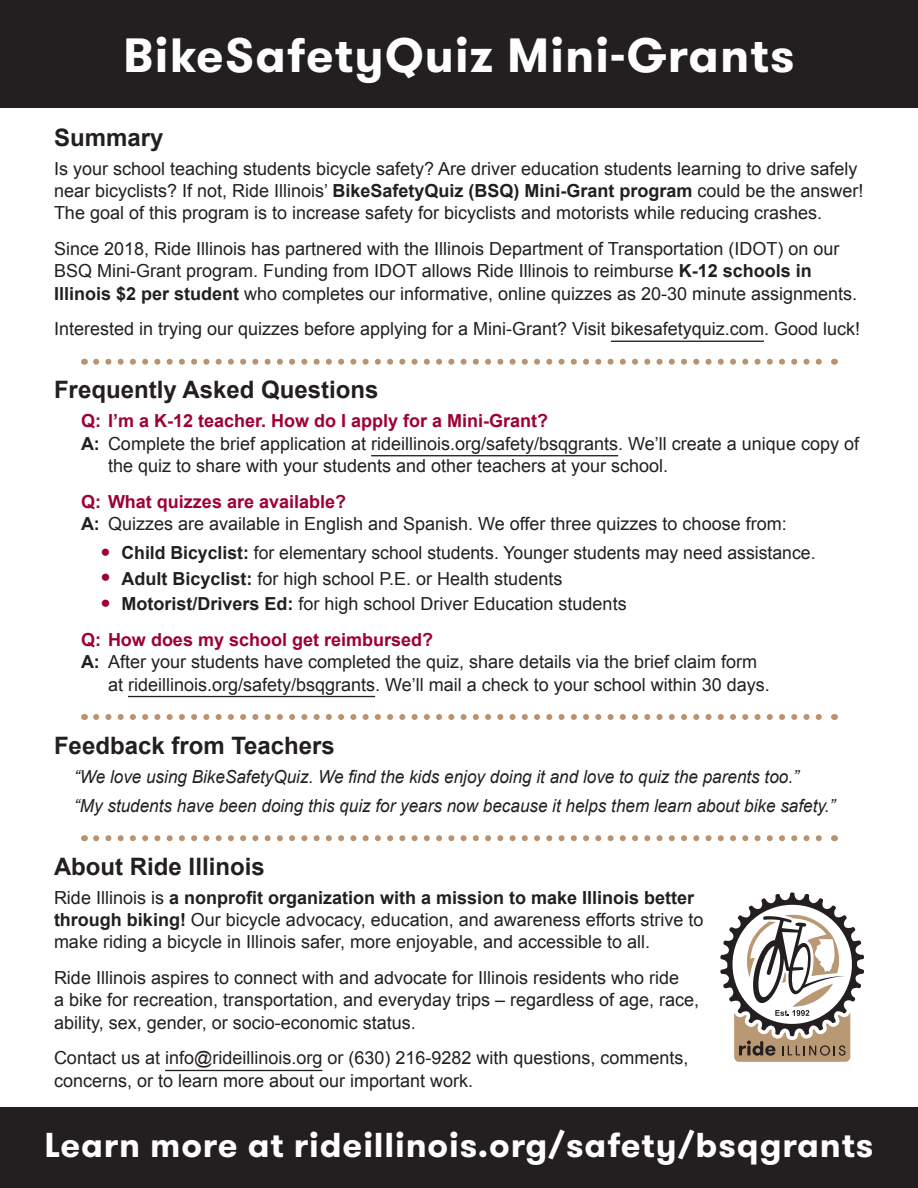
<style>
.page{position:relative;width:918px;height:1188px;background:#fff}
.page>*{position:absolute;margin:0;border:0;box-sizing:border-box;transform-origin:0 0}
.A_Head{font:700 48px "GT Walsheim";letter-spacing:.025em;color:#fff}
.A_Footer{font:700 34.5px "GT Walsheim";letter-spacing:.025em;color:#fff}
.B_Head_with_Rule{font:700 24px "Arial";color:#231f20}
.B_Head{font:700 24px "Arial";color:#231f20}
.Body{font:18px/22.2px "Arial";color:#231f20}
.Answer_Last{font:18px/22.2px "Arial";color:#231f20}
.Question_Red{font:700 18px "Arial";color:#9e0035}
.Testimonials_-_Last{font:italic 18px "Arial";color:#231f20;scale:.95 1}
.Testimonials{font:italic 18px "Arial";color:#231f20;scale:.95 1}
.Answer{font:18px "Arial";color:#231f20}
.s1{font-weight:700}
.s2{font-weight:700;font-size:25.5px;color:#9e0035}
</style>
<div class="page">
<hr style="left:611px;top:341px;width:153px;height:1px;background:#231f20">
<svg style="left:96px;top:359px;width:726px;height:6px"></svg>
<hr style="left:371px;top:455px;width:247px;height:1px;background:#231f20">
<hr style="left:128px;top:696px;width:247px;height:1px;background:#231f20">
<svg style="left:96px;top:714px;width:726px;height:6px"></svg>
<svg style="left:96px;top:835px;width:726px;height:6px"></svg>
<hr style="left:165px;top:1070px;width:157px;height:1px;background:#231f20">
<div style="left:0;top:0;width:918px;height:108px;background:#231f20"></div>
<div style="left:0;top:1107px;width:918px;height:81px;background:#231f20"></div>
<svg style="left:720px;top:892px;width:145px;height:170px"></svg>
<p class="A_Head" style="left:123px;top:24px;width:673px">BikeSafetyQuiz Mini-Grants</p>
<p class="B_Head" style="left:54px;top:121px;width:111px">Summary</p>
<p class="Body" style="left:54px;top:157px;width:811px">Is your school teaching students bicycle safety? Are driver education students learning to drive safely near bicyclists? If not, Ride Illinois’ <span class="s1">BikeSafetyQuiz (BSQ) Mini-Grant program</span> could be the answer!<br>The goal of this program is to increase safety for bicyclists and motorists while reducing crashes.</p>
<p class="Body" style="left:54px;top:238px;width:805px">Since 2018, Ride Illinois has partnered with the Illinois Department of Transportation (IDOT) on our<br>BSQ Mini-Grant program. Funding from IDOT allows Ride Illinois to reimburse <span class="s1">K-12 schools in<br>Illinois $2 per student</span> who completes our informative, online quizzes as 20-30 minute assignments.</p>
<p class="Body" style="left:54px;top:318px;width:808px">Interested in trying our quizzes before applying for a Mini-Grant? Visit bikesafetyquiz.com. Good luck!</p>
<p class="B_Head_with_Rule" style="left:54px;top:374px;width:326px">Frequently Asked Questions</p>
<p class="Question_Red" style="left:81px;top:409px;width:469px">Q: I’m a K-12 teacher. How do I apply for a Mini-Grant?</p>
<p class="Answer_Last" style="left:108px;top:433px;width:753px;text-indent:-27px"><span class="s1">A:</span> Complete the brief application at rideillinois.org/safety/bsqgrants. We’ll create a unique copy of the quiz to share with your students and other teachers at your school.</p>
<p class="Question_Red" style="left:81px;top:490px;width:267px">Q: What quizzes are available?</p>
<p class="Answer" style="left:81px;top:512px;width:707px"><span class="s1">A:</span> Quizzes are available in English and Spanish. We offer three quizzes to choose from:</p>
<p class="Body" style="left:101px;top:542px;width:716px"><span class="s2">•</span> <span class="s1">Child Bicyclist:</span> for elementary school students. Younger students may need assistance.</p>
<p class="Body" style="left:101px;top:567px;width:463px"><span class="s2">•</span> <span class="s1">Adult Bicyclist:</span> for high school P.E. or Health students</p>
<p class="Body" style="left:101px;top:593px;width:527px"><span class="s2">•</span> <span class="s1">Motorist/Drivers Ed:</span> for high school Driver Education students</p>
<p class="Question_Red" style="left:81px;top:628px;width:354px">Q: How does my school get reimbursed?</p>
<p class="Answer_Last" style="left:108px;top:651px;width:663px;text-indent:-27px"><span class="s1">A:</span> After your students have completed the quiz, share details via the brief claim form at rideillinois.org/safety/bsqgrants. We’ll mail a check to your school within 30 days.</p>
<p class="B_Head_with_Rule" style="left:54px;top:729px;width:282px">Feedback from Teachers</p>
<p class="Testimonials" style="left:74px;top:765px;width:764px">“We love using BikeSafetyQuiz. We find the kids enjoy doing it and love to quiz the parents too.”</p>
<p class="Testimonials_-_Last" style="left:74px;top:794px;width:803px">“My students have been doing this quiz for years now because it helps them learn about bike safety.”</p>
<p class="B_Head_with_Rule" style="left:54px;top:851px;width:212px">About Ride Illinois</p>
<p class="Body" style="left:54px;top:887px;width:651px">Ride Illinois is <span class="s1">a nonprofit organization with a mission to make Illinois better through biking!</span> Our bicycle advocacy, education, and awareness efforts strive to make riding a bicycle in Illinois safer, more enjoyable, and accessible to all.</p>
<p class="Body" style="left:54px;top:967px;width:647px">Ride Illinois aspires to connect with and advocate for Illinois residents who ride<br>a bike for recreation, transportation, and everyday trips – regardless of age, race, ability, sex, gender, or socio-economic status.</p>
<p class="Body" style="left:54px;top:1047px;width:636px">Contact us at info@rideillinois.org or (630) 216-9282 with questions, comments, concerns, or to learn more about our important work.</p>
<p class="A_Footer" style="left:45px;top:1122px;width:830px">Learn more at rideillinois.org/safety/bsqgrants</p>
</div>
